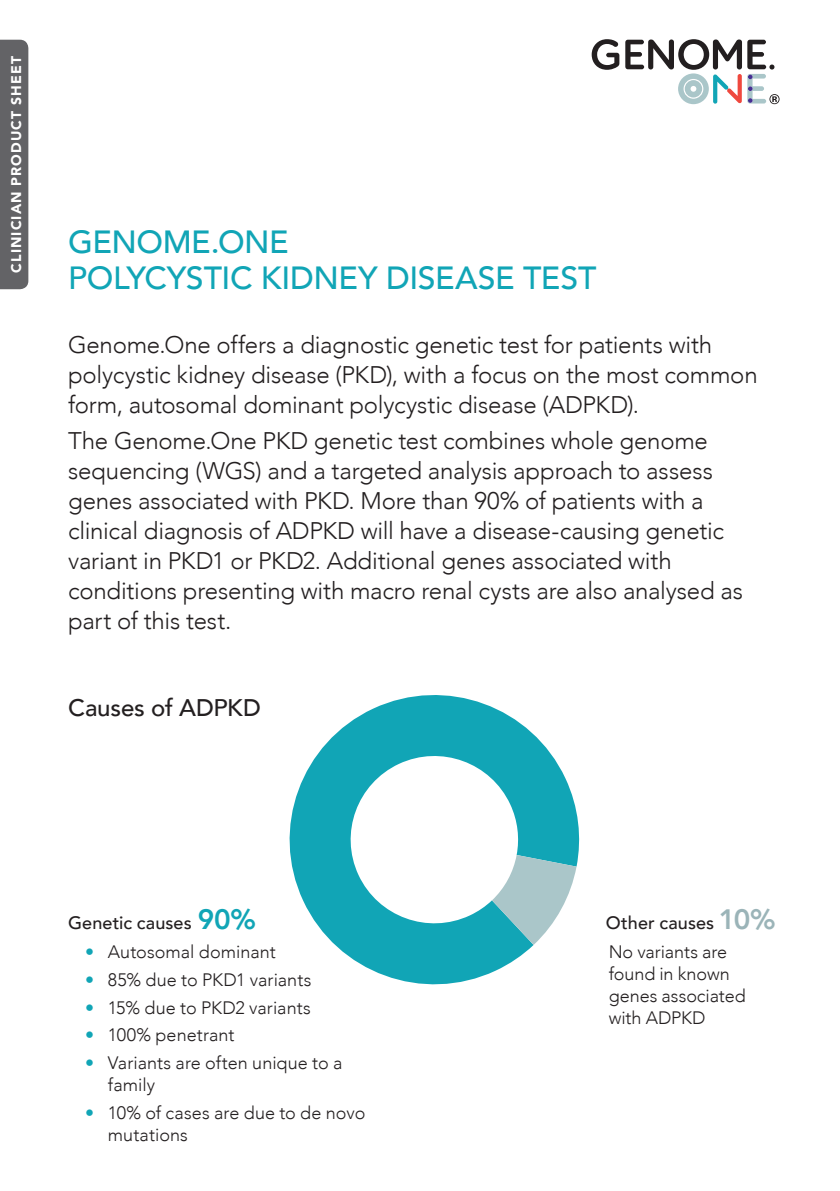
<style>
.page{position:relative;width:840px;height:1191px;background:#fff}
.page>*{position:absolute;margin:0;border:0;box-sizing:border-box;transform-origin:0 0}
.t1{font:500 32px/36px "Avenir";letter-spacing:-.015em;color:#11a5b6}
.t2{font:300 24px/30px "Avenir";letter-spacing:-.01em;color:#231f20}
.t3{font:500 24px "Avenir";letter-spacing:-.01em;color:#231f20}
.t4{font:300 18px/22px "Avenir";color:#231f20}
.t5{font:500 18px "Avenir";letter-spacing:.005em;color:#231f20}
.t6{font:900 14px "Avenir";letter-spacing:.075em;color:#fff}
.s1{font-weight:800;font-size:28px;color:#11a5b6}
.s2{font-weight:800;font-size:28px;color:#9bb4b8}
.s3{color:#11a5b6}
</style>
<div class="page">
<svg style="left:591px;top:39px;width:28px;height:31px"></svg>
<svg style="left:625px;top:39px;width:116px;height:65px"></svg>
<svg style="left:747px;top:40px;width:32px;height:64px"></svg>
<div style="left:0;top:40px;width:28px;height:249px;background:#636366"></div>
<svg style="left:289px;top:695px;width:291px;height:290px"></svg>
<svg style="left:491px;top:855px;width:85px;height:90px"></svg>
<p class="t6" style="left:4px;top:272px;width:218px;rotate:-90deg">CLINICIAN PRODUCT SHEET</p>
<p class="t1" style="left:68px;top:222px;width:529px">GENOME.ONE<br>POLYCYSTIC KIDNEY DISEASE TEST</p>
<p class="t2" style="left:68px;top:330px;width:690px">Genome.One offers a diagnostic genetic test for patients with polycystic kidney disease (PKD), with a focus on the most common form, autosomal dominant polycystic disease (ADPKD).</p>
<p class="t2" style="left:68px;top:425px;width:676px">The Genome.One PKD genetic test combines whole genome sequencing (WGS) and a targeted analysis approach to assess genes associated with PKD. More than 90% of patients with a clinical diagnosis of ADPKD will have a disease-causing genetic variant in PKD1 or PKD2. Additional genes associated with conditions presenting with macro renal cysts are also analysed as part of this test.</p>
<p class="t3" style="left:68px;top:687px;width:194px">Causes of ADPKD</p>
<p class="t5" style="left:68px;top:906px;width:189px">Genetic causes <span class="s1">90%</span></p>
<p class="t5" style="left:605px;top:906px;width:171px">Other causes <span class="s2">10%</span></p>
<p class="t4" style="left:608px;top:941px;width:138px">No variants are found in known genes associated with ADPKD</p>
<p class="t4" style="left:85px;top:941px;width:192px"><span class="s3">•</span> Autosomal dominant</p>
<p class="t4" style="left:85px;top:968px;width:228px"><span class="s3">•</span> 85% due to PKD1 variants</p>
<p class="t4" style="left:85px;top:996px;width:227px"><span class="s3">•</span> 15% due to PKD2 variants</p>
<p class="t4" style="left:85px;top:1024px;width:151px"><span class="s3">•</span> 100% penetrant</p>
<p class="t4" style="left:108px;top:1051px;width:236px;text-indent:-23px"><span class="s3">•</span> Variants are often unique to a family</p>
<p class="t4" style="left:108px;top:1101px;width:259px;text-indent:-23px"><span class="s3">•</span> 10% of cases are due to de novo mutations</p>
</div>
